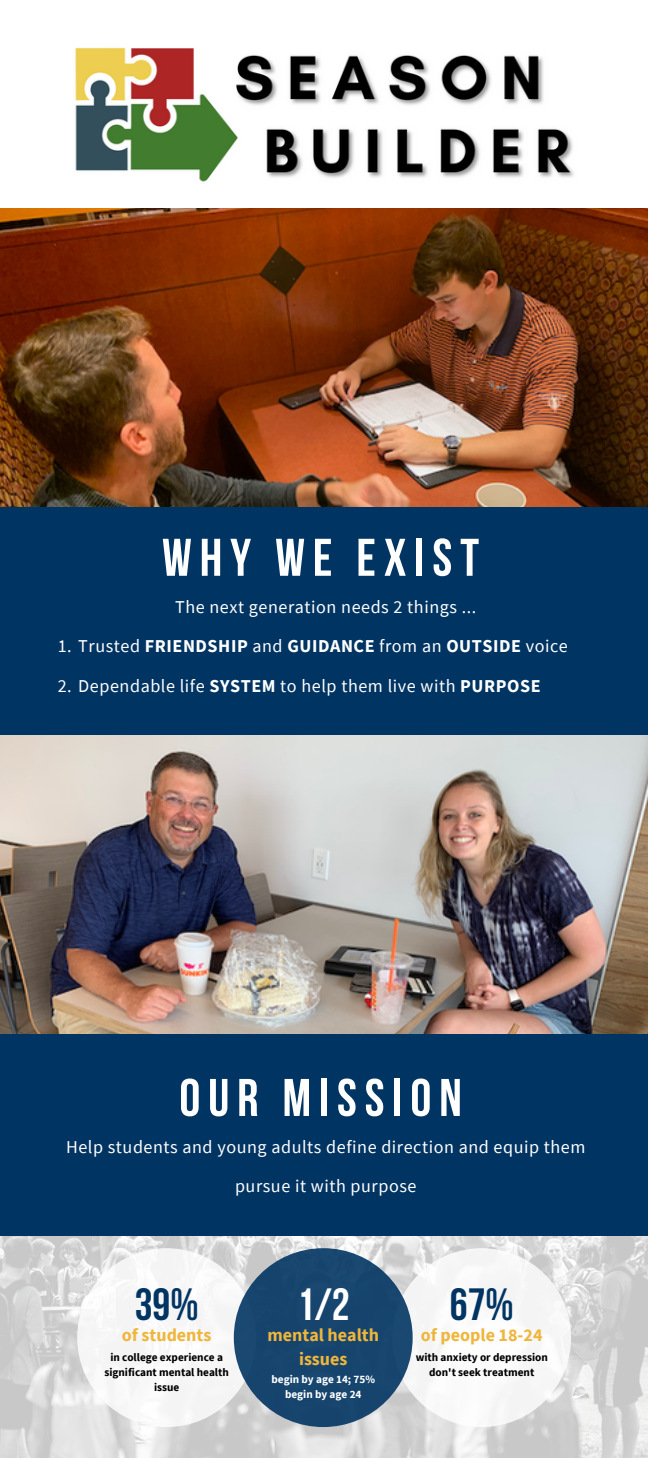
<style>
.page{position:relative;width:648px;height:1458px;background:#003462}
.page>*{position:absolute;margin:0;border:0;box-sizing:border-box;transform-origin:0 0}
.t1{font:52.88px "Bebas Neue Cyrillic";letter-spacing:.15em;color:#fff}
.t2{font:700 45px "Bebas Neue";color:#003462}
.t3{font:700 45px "Bebas Neue";color:#fff}
.t4{font:18px/39.1px "Source Sans Pro";letter-spacing:.03em;color:#fff;text-align:center}
.t5{font:700 18px "Source Sans Pro";letter-spacing:.03em;color:#fff}
.t6{font:700 18px/24.1px "Source Sans Pro";color:#efb63d;text-align:center}
.t7{font:700 11.25px/15.1px "Source Sans Pro";color:#000;text-align:center}
.t8{font:700 11.25px "Source Sans Pro";color:#fff}
.s1{font-weight:400}
.s2{font-weight:700}
</style>
<div class="page">
<img style="left:0;top:208px;width:648px;height:298px">
<div style="left:0;top:0;width:648px;height:208px;background:#fff"></div>
<img style="left:75px;top:47px;width:499px;height:135px">
<img style="left:0;top:735px;width:648px;height:299px">
<svg style="left:0;top:1236px;width:648px;height:222px"></svg>
<div style="left:392px;top:1248px;width:179px;height:179px;background:#f8f8f8;border-radius:50%"></div>
<div style="left:77px;top:1248px;width:179px;height:179px;background:#f7f7f7;border-radius:50%"></div>
<div style="left:234px;top:1248px;width:179px;height:179px;background:#16446e;border-radius:50%"></div>
<p class="t1" style="left:162px;top:536px;width:319px">WHY WE EXIST</p>
<p class="t4" style="left:175px;top:587px;width:303px">The next generation needs 2 things ...</p>
<p class="t5" style="left:58px;top:635px;width:512px"><span class="s1">1. Trusted</span> FRIENDSHIP <span class="s1">and</span> GUIDANCE <span class="s1">from an</span> OUTSIDE <span class="s1">voice</span></p>
<p class="t4" style="left:58px;top:666px;width:484px">2. Dependable life <span class="s2">SYSTEM</span> to help them live with <span class="s2">PURPOSE</span></p>
<p class="t1" style="left:179px;top:1076px;width:284px">OUR MISSION</p>
<p class="t4" style="left:66px;top:1127px;width:521px">Help students and young adults define direction and equip them pursue it with purpose</p>
<p class="t2" style="left:135px;top:1286px;width:65px">39%</p>
<p class="t6" style="left:122px;top:1323px;width:91px">of students</p>
<p class="t7" style="left:110px;top:1349px;width:114px">in college experience a</p>
<p class="t7" style="left:104px;top:1364px;width:126px">significant mental health</p>
<p class="t7" style="left:154px;top:1379px;width:27px">issue</p>
<p class="t3" style="left:297px;top:1286px;width:54px">1/2</p>
<p class="t6" style="left:267px;top:1323px;width:113px">mental health issues</p>
<p class="t8" style="left:271px;top:1372px;width:105px">begin by age 14; 75%</p>
<p class="t8" style="left:285px;top:1387px;width:78px">begin by age 24</p>
<p class="t2" style="left:450px;top:1286px;width:65px">67%</p>
<p class="t6" style="left:421px;top:1323px;width:123px">of people 18-24</p>
<p class="t7" style="left:416px;top:1350px;width:134px">with anxiety or depression don't seek treatment</p>
</div>
